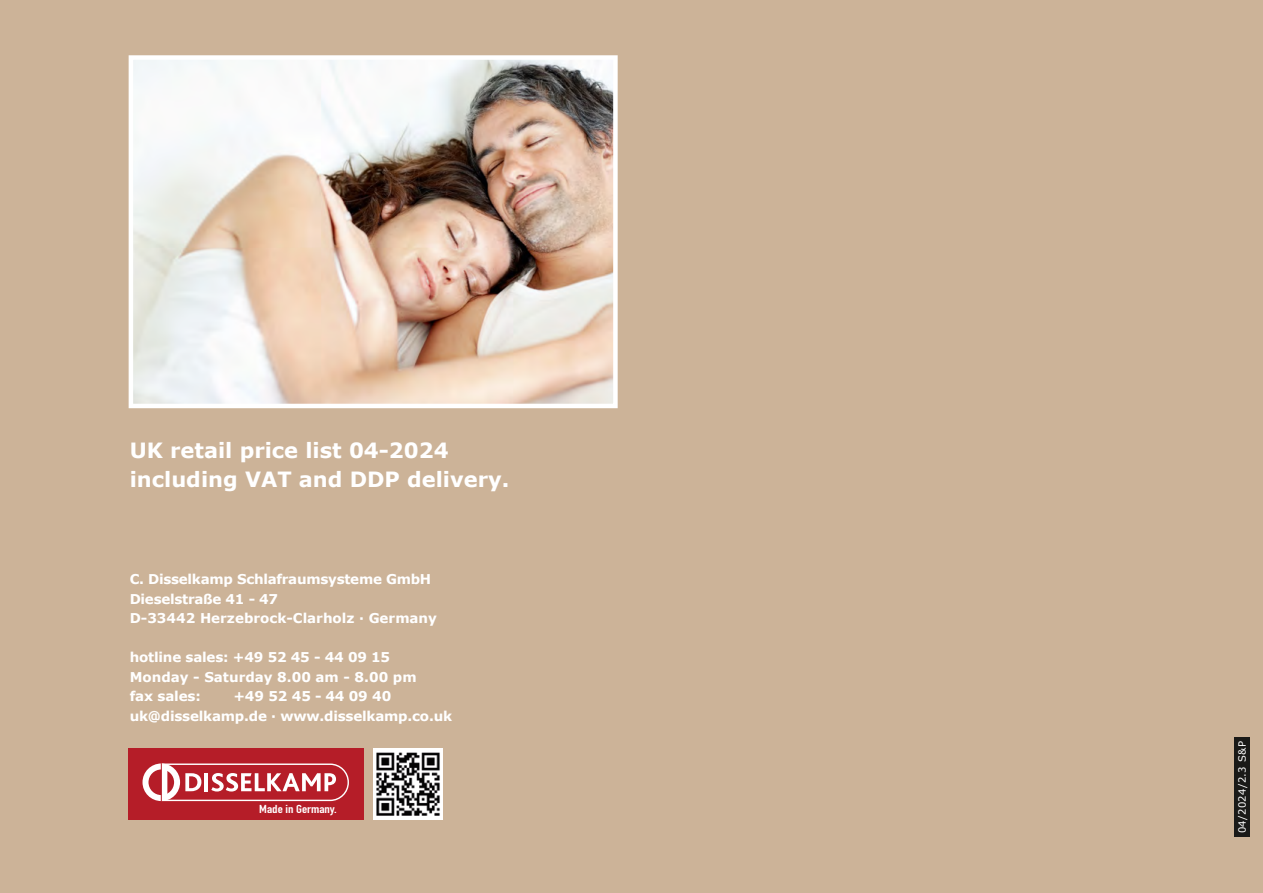
<style>
.page{position:relative;width:1263px;height:893px;background:#ccb398}
.page>*{position:absolute;margin:0;border:0;box-sizing:border-box;transform-origin:0 0}
.t1{font:700 21px/28.5px "Verdana";color:#fff}
.t2{font:700 13.5px/19.5px "Verdana";letter-spacing:-.015em;color:#fff}
.t3{font:700 11.4px "DIN Condensed";color:#fff;scale:1.23 1}
.t4{font:10.05px "Verdana";letter-spacing:.035em;color:#fff}
</style>
<div class="page">
<img style="left:134px;top:60px;width:479px;height:343px">
<div style="left:129px;top:55px;width:489px;height:353px;border:4px solid #fff"></div>
<div style="left:1234px;top:737px;width:16px;height:100px;background:#1a1a18"></div>
<img style="left:373px;top:748px;width:70px;height:72px">
<div style="left:128px;top:749px;width:235px;height:71px;background:#b51d28"></div>
<div style="left:142px;top:763px;width:38px;height:38px;border:6px solid #fff;border-radius:50%"></div>
<svg style="left:160px;top:763px;width:189px;height:39px"></svg>
<hr style="left:161px;top:763px;width:1px;height:38px;background:#b51d28">
<h1 class="t1" style="left:130px;top:437px;width:381px">UK retail price list 04-2024 including VAT and DDP delivery.</h1>
<p class="t2" style="left:130px;top:570px;width:309px">C. Disselkamp Schlafraumsysteme GmbH<br>Dieselstraße 41 - 47<br>D-33442 Herzebrock-Clarholz · Germany</p>
<p class="t2" style="left:130px;top:648px;width:288px">hotline sales: +49 52 45 - 44 09 15<br>Monday - Saturday 8.00 am - 8.00 pm fax sales:</p>
<p class="t2" style="left:130px;top:687px;width:324px;text-indent:104px">+49 52 45 - 44 09 40 uk@disselkamp.de · www.disselkamp.co.uk</p>
<p class="t3" style="left:259px;top:802px;width:64px">Made in Germany.</p>
<p class="t4" style="left:1236px;top:833px;width:94px;rotate:-90deg">04/2024/2.3 S&amp;P</p>
</div>
